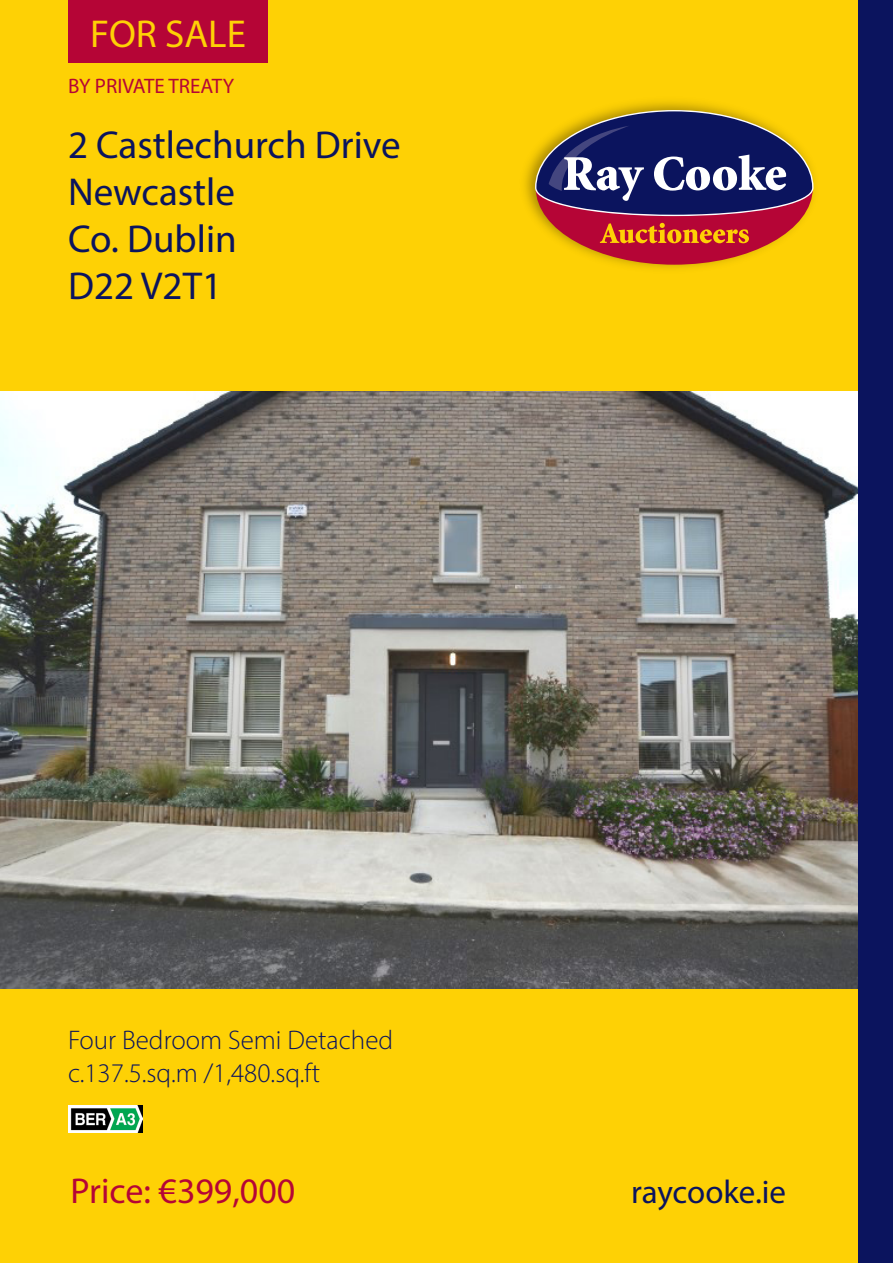
<style>
.page{position:relative;width:893px;height:1263px;background:#fed105}
.page>*{position:absolute;margin:0;border:0;box-sizing:border-box;transform-origin:0 0}
.RC_Cover_Address{font:39px "Myriad Pro";color:#0b145e}
.t1{font:39px "Myriad Pro";color:#fed105}
.RC_Cover_Price{font:36px "Myriad Pro";color:#b50536}
.t2{font:33px "Myriad Pro";letter-spacing:-.005em;color:#0b145e}
.RC_Cover_Description{font:300 27px "Myriad Pro";color:#0b145e}
.t3{font:21px "Myriad Pro";color:#b50536}
</style>
<div class="page">
<img style="left:0;top:391px;width:859px;height:597px">
<img style="left:68px;top:1106px;width:75px;height:26px">
<div style="left:68px;top:0;width:200px;height:62px;background:#b50536"></div>
<div style="left:859px;top:0;width:34px;height:1263px;background:#0b145e"></div>
<img style="left:524px;top:101px;width:290px;height:168px">
<div style="left:536px;top:111px;width:277px;height:154px;background:#b50536;border-radius:50%"></div>
<svg style="left:535px;top:110px;width:278px;height:106px;background:#595063"></svg>
<svg style="left:600px;top:223px;width:149px;height:20px"></svg>
<h1 class="t1" style="left:90px;top:10px;width:157px">FOR SALE</h1>
<p class="t3" style="left:68px;top:73px;width:168px">BY PRIVATE TREATY</p>
<p class="RC_Cover_Address" style="left:68px;top:121px;width:334px">2 Castlechurch Drive</p>
<p class="RC_Cover_Address" style="left:68px;top:168px;width:168px">Newcastle</p>
<p class="RC_Cover_Address" style="left:68px;top:215px;width:170px">Co. Dublin</p>
<p class="RC_Cover_Address" style="left:68px;top:261px;width:156px">D22 V2T1</p>
<p class="RC_Cover_Description" style="left:68px;top:1024px;width:327px">Four Bedroom Semi Detached</p>
<p class="RC_Cover_Description" style="left:68px;top:1056px;width:254px">c.137.5.sq.m /1,480.sq.ft</p>
<p class="RC_Cover_Price" style="left:71px;top:1168px;width:226px">Price: €399,000</p>
<p class="t2" style="left:631px;top:1172px;width:157px">raycooke.ie</p>
</div>
